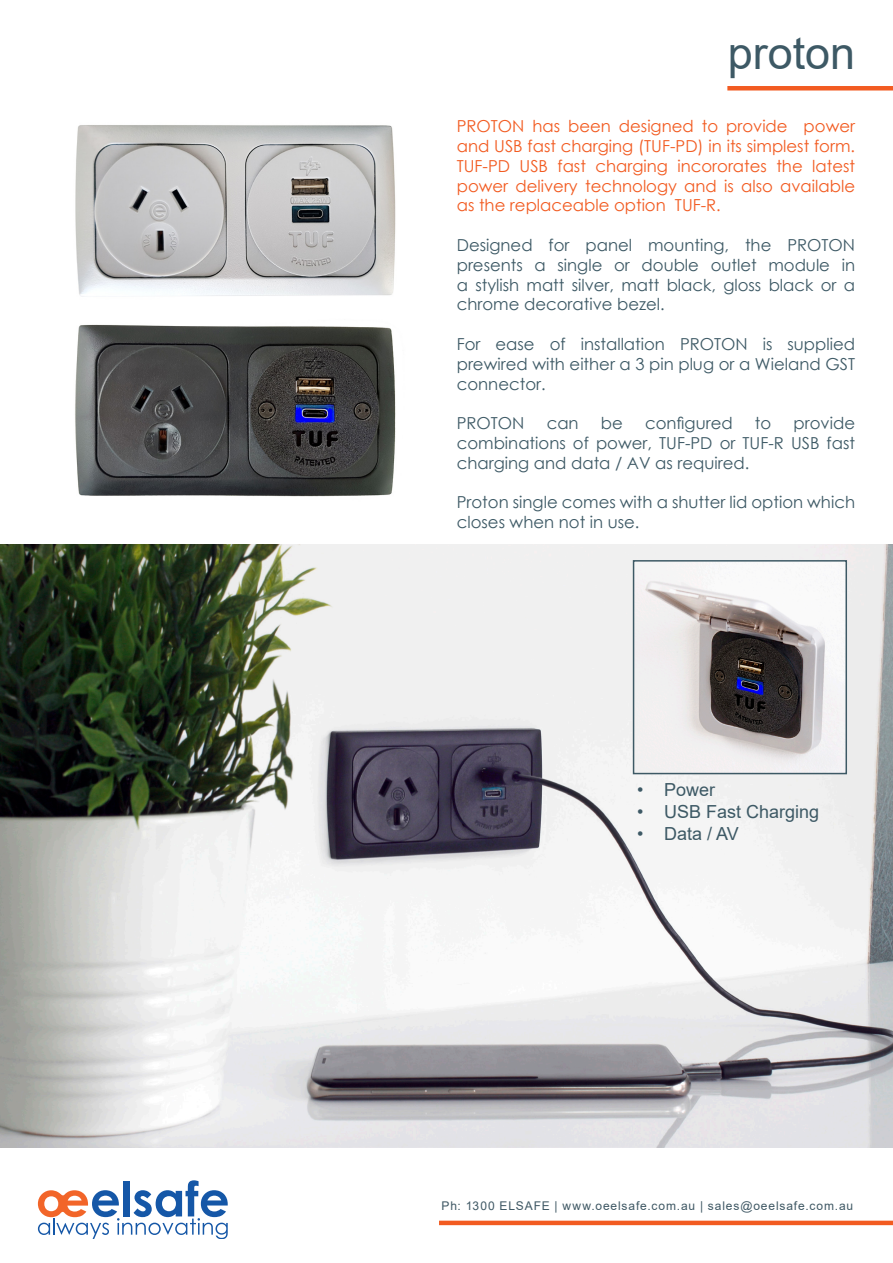
<style>
.page{position:relative;width:893px;height:1263px;background:#fff}
.page>*{position:absolute;margin:0;border:0;box-sizing:border-box;transform-origin:0 0}
.t1{font:45px "Arial";color:#3d5965}
.t2{font:18px "Arial";color:#3d5965}
.t3{font:16.5px/19.8px "Century Gothic";color:#3d5965;text-align:justify}
.t4{font:16.5px/19.8px "Century Gothic";color:#f25b21;text-align:justify}
.DATA_SHEET_CTA{font:12px "Arial";letter-spacing:.075em;color:#3f5864}
</style>
<div class="page">
<img style="left:0;top:544px;width:893px;height:603px">
<img style="left:75px;top:125px;width:321px;height:172px">
<img style="left:636px;top:563px;width:208px;height:208px">
<div style="left:633px;top:560px;width:214px;height:214px;border:2px solid #3d5965"></div>
<svg style="left:38px;top:1180px;width:190px;height:59px"></svg>
<hr style="left:439px;top:1221px;width:454px;height:4px;background:#f25b21">
<div style="left:727px;top:86px;width:166px;height:5px;background:#f25b21"></div>
<img style="left:75px;top:324px;width:321px;height:173px">
<p class="t1" style="left:728px;top:22px;width:129px">proton</p>
<p class="t4" style="left:457px;top:116px;width:400px">PROTON has been designed to provide power and USB fast charging (TUF-PD) in its simplest form.<br>TUF-PD USB fast charging incororates the latest power delivery technology and is also available as the replaceable option TUF-R.</p>
<p class="t3" style="left:457px;top:235px;width:400px">Designed for panel mounting, the PROTON presents a single or double outlet module in a stylish matt silver, matt black, gloss black or a chrome decorative bezel.</p>
<p class="t3" style="left:457px;top:334px;width:400px">For ease of installation PROTON is supplied prewired with either a 3 pin plug or a Wieland GST connector.</p>
<p class="t3" style="left:457px;top:413px;width:69px">PROTON</p>
<p class="t3" style="left:547px;top:413px;width:34px">can</p>
<p class="t3" style="left:601px;top:413px;width:23px">be</p>
<p class="t3" style="left:645px;top:413px;width:89px">configured</p>
<p class="t3" style="left:755px;top:413px;width:18px">to</p>
<p class="t3" style="left:457px;top:413px;width:400px;text-indent:337px">provide combinations of power, TUF-PD or TUF-R USB fast charging and data / AV as required.</p>
<p class="t3" style="left:457px;top:492px;width:400px">Proton single comes with a shutter lid option which closes when not in use.</p>
<p class="t2" style="left:637px;top:778px;width:80px">• Power</p>
<p class="t2" style="left:637px;top:799px;width:184px">• USB Fast Charging</p>
<p class="t2" style="left:637px;top:821px;width:103px">• Data / AV</p>
<p class="DATA_SHEET_CTA" style="left:442px;top:1198px;width:413px">Ph: 1300 ELSAFE | www.oeelsafe.com.au | sales@oeelsafe.com.au</p>
</div>
